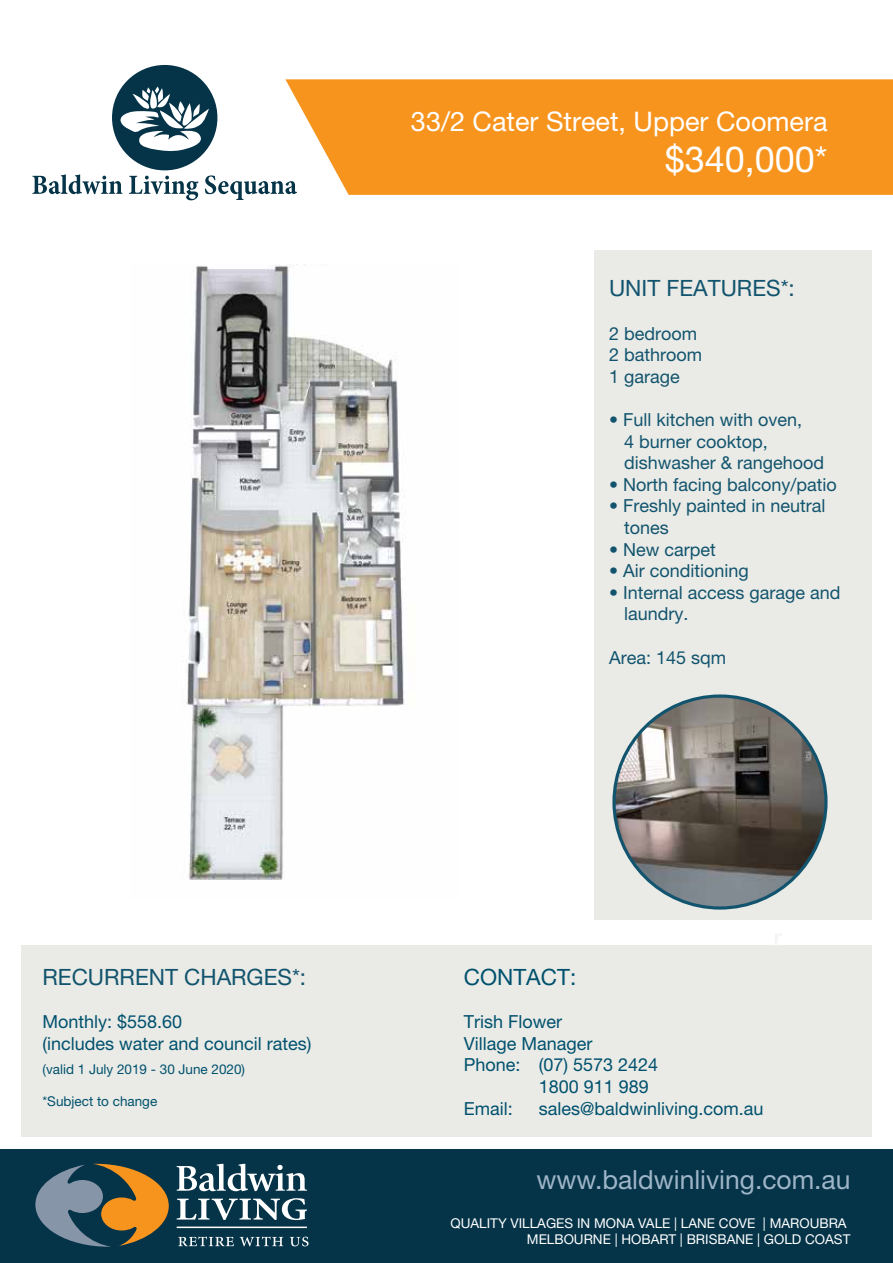
<style>
.page{position:relative;width:893px;height:1263px;background:#fff}
.page>*{position:absolute;margin:0;border:0;box-sizing:border-box;transform-origin:0 0}
.t1{font:36px "Helvetica Neue LT Std";color:#fff}
.t2{font:27px "Helvetica Neue LT Std";color:#fff}
.t3{font:26.4px "Helvetica Neue LT Std";color:#9fb5c8}
.t4{font:22.5px "Helvetica Neue LT Std";color:#12546e}
.t5{font:22.5px "Helvetica Neue LT Std";color:#00516e}
.t6{font:18px/21.6px "Helvetica Neue LT Std";color:#12546e}
.t7{font:18px/21.6px "Helvetica Neue LT Std";color:#00516e}
.t8{font:13.5px/16.2px "Helvetica Neue LT Std";color:#fff;text-align:right}
.t9{font:13.5px "Helvetica Neue LT Std";color:#00516e}
</style>
<div class="page">
<div style="left:297px;top:79px;width:596px;height:116px;background:#f7941e"></div>
<svg style="left:32px;top:65px;width:265px;height:135px"></svg>
<img style="left:186px;top:265px;width:218px;height:615px">
<div style="left:21px;top:945px;width:851px;height:192px;background:#eaebe6"></div>
<div style="left:594px;top:250px;width:278px;height:669px;background:#eaebe6"></div>
<svg style="left:612px;top:694px;width:216px;height:215px;background:#2f6479"></svg>
<img style="left:616px;top:698px;width:208px;height:208px;border-radius:104px">
<div style="left:0;top:1149px;width:893px;height:114px;background:#053348"></div>
<svg style="left:177px;top:1164px;width:130px;height:27px"></svg>
<svg style="left:35px;top:1164px;width:134px;height:83px"></svg>
<svg style="left:177px;top:1198px;width:130px;height:22px"></svg>
<svg style="left:178px;top:1236px;width:56px;height:10px"></svg>
<svg style="left:240px;top:1236px;width:43px;height:10px"></svg>
<svg style="left:290px;top:1237px;width:18px;height:9px"></svg>
<hr style="left:177px;top:1226px;width:130px;height:2px;background:#fff">
<h2 class="t2" style="left:411px;top:105px;width:418px">33/2 Cater Street, Upper Coomera</h2>
<h1 class="t1" style="left:665px;top:138px;width:164px">$340,000*</h1>
<p class="t4" style="left:609px;top:275px;width:187px">UNIT FEATURES*:</p>
<p class="t6" style="left:609px;top:322px;width:95px">2 bedroom<br>2 bathroom<br>1 garage</p>
<p class="t6" style="left:624px;top:409px;width:202px;text-indent:-15px">• Full kitchen with oven,<br>4 burner cooktop, dishwasher &amp; rangehood</p>
<p class="t6" style="left:609px;top:473px;width:229px">• North facing balcony/patio</p>
<p class="t6" style="left:624px;top:495px;width:203px;text-indent:-15px">• Freshly painted in neutral tones</p>
<p class="t6" style="left:609px;top:538px;width:108px">• New carpet</p>
<p class="t6" style="left:609px;top:560px;width:141px">• Air conditioning</p>
<p class="t6" style="left:624px;top:581px;width:218px;text-indent:-15px">• Internal access garage and laundry.</p>
<p class="t6" style="left:609px;top:646px;width:119px">Area: 145 sqm</p>
<p class="t4" style="left:43px;top:963px;width:265px">RECURRENT CHARGES*:</p>
<p class="t7" style="left:43px;top:1011px;width:271px">Monthly: $558.60<br>(includes water and council rates)</p>
<p class="t9" style="left:43px;top:1061px;width:204px">(valid 1 July 2019 - 30 June 2020)</p>
<p class="t9" style="left:43px;top:1093px;width:116px">*Subject to change</p>
<p class="t5" style="left:464px;top:963px;width:114px">CONTACT:</p>
<p class="t7" style="left:464px;top:1011px;width:100px">Trish Flower</p>
<p class="t7" style="left:464px;top:1032px;width:130px">Village Manager</p>
<p class="t7" style="left:464px;top:1054px;width:196px">Phone: (07) 5573 2424</p>
<p class="t7" style="left:539px;top:1075px;width:112px">1800 911 989</p>
<p class="t7" style="left:464px;top:1097px;width:51px">Email:</p>
<p class="t7" style="left:539px;top:1097px;width:226px">sales@baldwinliving.com.au</p>
<h3 class="t3" style="left:536px;top:1163px;width:315px">www.baldwinliving.com.au</h3>
<p class="t8" style="left:450px;top:1215px;width:401px">QUALITY VILLAGES IN MONA VALE | LANE COVE | MAROUBRA<br>MELBOURNE | HOBART | BRISBANE | GOLD COAST</p>
</div>
